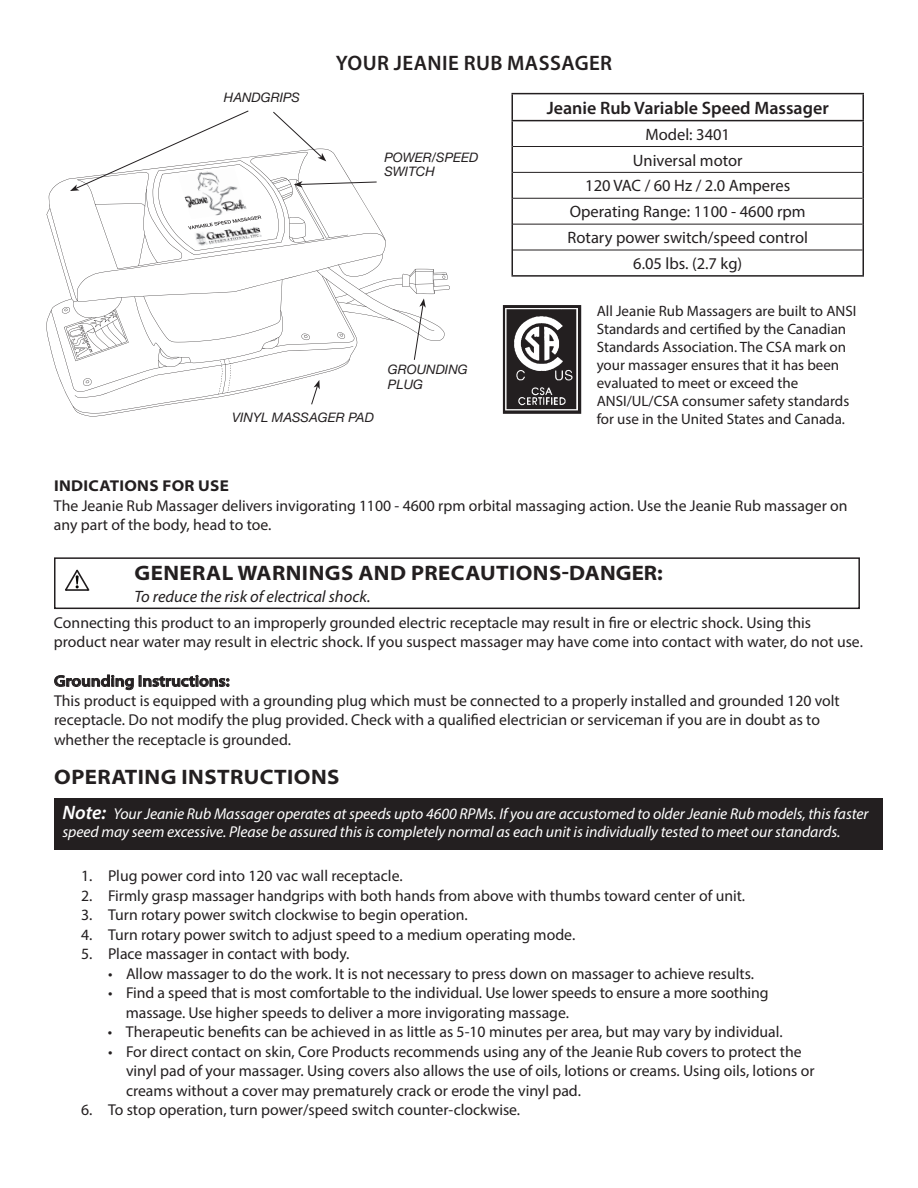
<style>
.page{position:relative;width:918px;height:1188px;background:#fff}
.page>*{position:absolute;margin:0;border:0;box-sizing:border-box;transform-origin:0 0}
.t1{font:700 semi-expanded 21px "Myriad Pro";letter-spacing:.02em;color:#231f20}
.t2{font:600 21px "Myriad Pro";letter-spacing:.02em;color:#231f20}
.t3{font:600 18px "Myriad Pro";color:#231f20}
.t4{font:16.5px/25.8px "Myriad Pro";color:#231f20;text-align:center}
.t5{font:italic 16.5px "Myriad Pro";color:#231f20}
.t6{font:15.75px/19.5px "Myriad Pro";color:#231f20}
.t7{font:italic 15.75px/18px "Myriad Pro";letter-spacing:-.005em;color:#fff}
.t8{font:600 semi-expanded 15.75px "Myriad Pro";color:#231f20}
.t9{font:700 semi-expanded 15.75px "Myriad Pro";letter-spacing:.02em;color:#231f20}
.t10{font:15px/18px "Myriad Pro";color:#231f20}
.t11{font:italic 13.05px/14.4px "Helvetica Neue LT Std";color:#231f20}
.s1{font-weight:600;font-size:19.5px}
</style>
<div class="page">
<svg style="left:50px;top:111px;width:400px;height:302px"></svg>
<hr style="left:512px;top:93px;width:352px;height:1px;background:#231f20">
<hr style="left:862px;top:94px;width:2px;height:26px;background:#231f20">
<hr style="left:512px;top:120px;width:352px;height:1px;background:#231f20">
<hr style="left:862px;top:121px;width:2px;height:26px;background:#231f20">
<hr style="left:862px;top:147px;width:2px;height:25px;background:#231f20">
<hr style="left:862px;top:172px;width:2px;height:26px;background:#231f20">
<hr style="left:862px;top:198px;width:2px;height:26px;background:#231f20">
<hr style="left:862px;top:224px;width:2px;height:26px;background:#231f20">
<svg style="left:512px;top:94px;width:1px;height:181px"></svg>
<hr style="left:862px;top:250px;width:2px;height:25px;background:#231f20">
<hr style="left:512px;top:275px;width:352px;height:2px;background:#231f20">
<hr style="left:513px;top:146px;width:349px;height:1px;background:#231f20">
<hr style="left:513px;top:172px;width:349px;height:1px;background:#231f20">
<hr style="left:513px;top:198px;width:349px;height:1px;background:#231f20">
<hr style="left:513px;top:224px;width:349px;height:1px;background:#231f20">
<hr style="left:513px;top:250px;width:349px;height:1px;background:#231f20">
<img style="left:502px;top:305px;width:80px;height:109px">
<svg style="left:54px;top:674px;width:175px;height:16px"></svg>
<div style="left:54px;top:557px;width:806px;height:52px;border:2px solid #231f20"></div>
<svg style="left:65px;top:569px;width:25px;height:22px"></svg>
<div style="left:54px;top:799px;width:828px;height:51px;background:#231f20"></div>
<h1 class="t2" style="left:336px;top:49px;width:278px">YOUR JEANIE RUB MASSAGER</h1>
<p class="t11" style="left:224px;top:90px;width:78px">HANDGRIPS</p>
<p class="t11" style="left:384px;top:150px;width:96px">POWER/SPEED<br>SWITCH</p>
<p class="t11" style="left:232px;top:410px;width:143px">VINYL MASSAGER PAD</p>
<p class="t11" style="left:388px;top:362px;width:81px">GROUNDING<br>PLUG</p>
<p class="t3" style="left:547px;top:96px;width:284px">Jeanie Rub Variable Speed Massager</p>
<p class="t4" style="left:568px;top:121px;width:242px">Model: 3401<br>Universal motor<br>120 VAC / 60 Hz / 2.0 Amperes<br>Operating Range: 1100 - 4600 rpm<br>Rotary power switch/speed control<br>6.05 lbs. (2.7 kg)</p>
<p class="t10" style="left:597px;top:302px;width:261px">All Jeanie Rub Massagers are built to ANSI Standards and certified by the Canadian Standards Association. The CSA mark on your massager ensures that it has been evaluated to meet or exceed the ANSI/UL/CSA consumer safety standards for use in the United States and Canada.</p>
<p class="t9" style="left:54px;top:476px;width:176px">INDICATIONS FOR USE</p>
<p class="t6" style="left:54px;top:496px;width:795px">The Jeanie Rub Massager delivers invigorating 1100 - 4600 rpm orbital massaging action. Use the Jeanie Rub massager on any part of the body, head to toe.</p>
<h1 class="t1" style="left:135px;top:559px;width:530px">GENERAL WARNINGS AND PRECAUTIONS-DANGER:</h1>
<p class="t5" style="left:134px;top:586px;width:238px">To reduce the risk of electrical shock.</p>
<p class="t6" style="left:54px;top:613px;width:810px">Connecting this product to an improperly grounded electric receptacle may result in fire or electric shock. Using this product near water may result in electric shock. If you suspect massager may have come into contact with water, do not use.</p>
<p class="t8" style="left:54px;top:671px;width:177px">Grounding Instructions:</p>
<p class="t6" style="left:54px;top:691px;width:787px">This product is equipped with a grounding plug which must be connected to a properly installed and grounded 120 volt receptacle. Do not modify the plug provided. Check with a qualified electrician or serviceman if you are in doubt as to whether the receptacle is grounded.</p>
<h1 class="t1" style="left:54px;top:763px;width:287px">OPERATING INSTRUCTIONS</h1>
<p class="t7" style="left:62px;top:805px;width:808px"><span class="s1">Note:</span> Your Jeanie Rub Massager operates at speeds upto 4600 RPMs. If you are accustomed to older Jeanie Rub models, this faster speed may seem excessive. Please be assured this is completely normal as each unit is individually tested to meet our standards.</p>
<p class="t6" style="left:81px;top:866px;width:323px">1. Plug power cord into 120 vac wall receptacle.</p>
<p class="t6" style="left:81px;top:886px;width:666px">2. Firmly grasp massager handgrips with both hands from above with thumbs toward center of unit.</p>
<p class="t6" style="left:81px;top:905px;width:388px">3. Turn rotary power switch clockwise to begin operation.</p>
<p class="t6" style="left:81px;top:925px;width:496px">4. Turn rotary power switch to adjust speed to a medium operating mode.</p>
<p class="t6" style="left:81px;top:944px;width:270px">5. Place massager in contact with body.</p>
<p class="t6" style="left:108px;top:964px;width:648px">• Allow massager to do the work. It is not necessary to press down on massager to achieve results.</p>
<p class="t6" style="left:126px;top:983px;width:644px;text-indent:-18px">• Find a speed that is most comfortable to the individual. Use lower speeds to ensure a more soothing massage. Use higher speeds to deliver a more invigorating massage.</p>
<p class="t6" style="left:108px;top:1022px;width:676px">• Therapeutic benefits can be achieved in as little as 5-10 minutes per area, but may vary by individual.</p>
<p class="t6" style="left:126px;top:1042px;width:690px;text-indent:-18px">• For direct contact on skin, Core Products recommends using any of the Jeanie Rub covers to protect the vinyl pad of your massager. Using covers also allows the use of oils, lotions or creams. Using oils, lotions or creams without a cover may prematurely crack or erode the vinyl pad.</p>
<p class="t6" style="left:81px;top:1100px;width:441px">6. To stop operation, turn power/speed switch counter-clockwise.</p>
</div>
